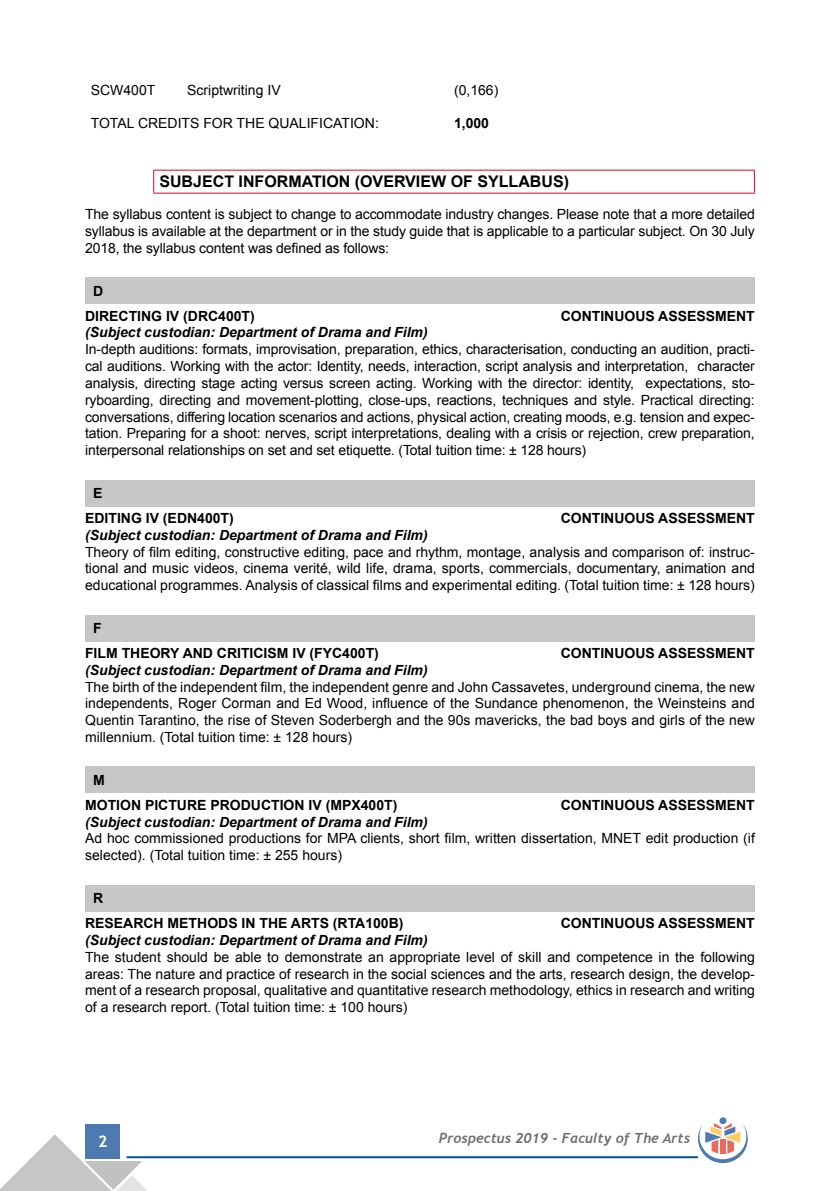
<style>
.page{position:relative;width:840px;height:1191px;background:#fff}
.page>*{position:absolute;margin:0;border:0;box-sizing:border-box;transform-origin:0 0}
.t1{font:700 16px "Arial";color:#000}
.t2{font:700 16px "Trebuchet MS";color:#fff}
.t3{font:14px/16.8px "Arial";color:#000;text-align:justify}
.t4{font:700 14px/24.8px "Arial";color:#000}
.t5{font:italic 700 14px "Arial";color:#000}
.t6{font:italic 700 14px "Trebuchet";color:#706f6f}
</style>
<div class="page">
<div style="left:86px;top:1124px;width:34px;height:34px;background:#4c7ab1"></div>
<hr style="left:126px;top:1156px;width:571px;height:2px;background:#005092">
<svg style="left:0;top:1134px;width:148px;height:57px"></svg>
<div style="left:719px;top:1117px;width:7px;height:7px;background:#4c7ab1;border-radius:50%"></div>
<svg style="left:697px;top:1123px;width:50px;height:40px"></svg>
<hr style="left:153px;top:170px;width:601px;height:1px;background:#dd052b">
<svg style="left:153px;top:171px;width:1px;height:22px"></svg>
<svg style="left:753px;top:171px;width:1px;height:22px"></svg>
<hr style="left:153px;top:193px;width:601px;height:1px;background:#dd052b">
<div style="left:85px;top:278px;width:669px;height:26px;background:#c6c6c6"></div>
<div style="left:85px;top:480px;width:669px;height:26px;background:#c6c6c6"></div>
<div style="left:85px;top:615px;width:669px;height:26px;background:#c6c6c6"></div>
<div style="left:85px;top:767px;width:669px;height:26px;background:#c6c6c6"></div>
<div style="left:85px;top:885px;width:669px;height:26px;background:#c6c6c6"></div>
<p class="t3" style="left:91px;top:82px;width:66px">SCW400T</p>
<p class="t3" style="left:187px;top:82px;width:95px">Scriptwriting IV</p>
<p class="t3" style="left:454px;top:82px;width:46px">(0,166)</p>
<p class="t3" style="left:91px;top:115px;width:289px">TOTAL CREDITS FOR THE QUALIFICATION:</p>
<p class="t4" style="left:454px;top:111px;width:37px">1,000</p>
<p class="t1" style="left:159px;top:171px;width:411px">SUBJECT INFORMATION (OVERVIEW OF SYLLABUS)</p>
<p class="t3" style="left:85px;top:206px;width:671px">The syllabus content is subject to change to accommodate industry changes. Please note that a more detailed syllabus is available at the department or in the study guide that is applicable to a particular subject. On 30 July 2018, the syllabus content was defined as follows:</p>
<p class="t4" style="left:85px;top:279px;width:171px;text-indent:8px">D<br>DIRECTING IV (DRC400T)</p>
<p class="t4" style="left:560px;top:303px;width:195px">CONTINUOUS ASSESSMENT</p>
<p class="t5" style="left:85px;top:323px;width:344px">(Subject custodian: Department of Drama and Film)</p>
<p class="t3" style="left:85px;top:341px;width:671px">In-depth auditions: formats, improvisation, preparation, ethics, characterisation, conducting an audition, practi&shy;cal auditions. Working with the actor: Identity, needs, interaction, script analysis and interpretation, character analysis, directing stage acting versus screen acting. Working with the director: identity, expectations, sto&shy;ryboarding, directing and movement-plotting, close-ups, reactions, techniques and style. Practical directing: conversations, differing location scenarios and actions, physical action, creating moods, e.g. tension and expec&shy;tation. Preparing for a shoot: nerves, script interpretations, dealing with a crisis or rejection, crew preparation, interpersonal relationships on set and set etiquette. (Total tuition time: ± 128 hours)</p>
<p class="t4" style="left:85px;top:481px;width:150px;text-indent:8px">E<br>EDITING IV (EDN400T)</p>
<p class="t4" style="left:560px;top:506px;width:195px">CONTINUOUS ASSESSMENT</p>
<p class="t5" style="left:85px;top:525px;width:344px">(Subject custodian: Department of Drama and Film)</p>
<p class="t3" style="left:85px;top:543px;width:671px">Theory of film editing, constructive editing, pace and rhythm, montage, analysis and comparison of: instruc&shy;tional and music videos, cinema verité, wild life, drama, sports, commercials, documentary, animation and educational programmes. Analysis of classical films and experimental editing. (Total tuition time: ± 128 hours)</p>
<p class="t4" style="left:85px;top:616px;width:295px;text-indent:8px">F<br>FILM THEORY AND CRITICISM IV (FYC400T)</p>
<p class="t4" style="left:560px;top:641px;width:195px">CONTINUOUS ASSESSMENT</p>
<p class="t5" style="left:85px;top:660px;width:344px">(Subject custodian: Department of Drama and Film)</p>
<p class="t3" style="left:85px;top:678px;width:671px">The birth of the independent film, the independent genre and John Cassavetes, underground cinema, the new independents, Roger Corman and Ed Wood, influence of the Sundance phenomenon, the Weinsteins and Quentin Tarantino, the rise of Steven Soderbergh and the 90s mavericks, the bad boys and girls of the new millennium. (Total tuition time: ± 128 hours)</p>
<p class="t4" style="left:85px;top:768px;width:313px;text-indent:8px">M<br>MOTION PICTURE PRODUCTION IV (MPX400T)</p>
<p class="t4" style="left:560px;top:792px;width:195px">CONTINUOUS ASSESSMENT</p>
<p class="t5" style="left:85px;top:812px;width:344px">(Subject custodian: Department of Drama and Film)</p>
<p class="t3" style="left:85px;top:830px;width:671px">Ad hoc commissioned productions for MPA clients, short film, written dissertation, MNET edit production (if selected). (Total tuition time: ± 255 hours)</p>
<p class="t4" style="left:85px;top:886px;width:320px;text-indent:8px">R<br>RESEARCH METHODS IN THE ARTS (RTA100B)</p>
<p class="t4" style="left:560px;top:911px;width:195px">CONTINUOUS ASSESSMENT</p>
<p class="t5" style="left:85px;top:930px;width:344px">(Subject custodian: Department of Drama and Film)</p>
<p class="t3" style="left:85px;top:948px;width:671px">The student should be able to demonstrate an appropriate level of skill and competence in the following areas: The nature and practice of research in the social sciences and the arts, research design, the develop&shy;ment of a research proposal, qualitative and quantitative research methodology, ethics in research and writing of a research report. (Total tuition time: ± 100 hours)</p>
<p class="t2" style="left:98px;top:1131px;width:11px">2</p>
<p class="t6" style="left:438px;top:1129px;width:252px">Prospectus 2019 - Faculty of The Arts</p>
</div>
